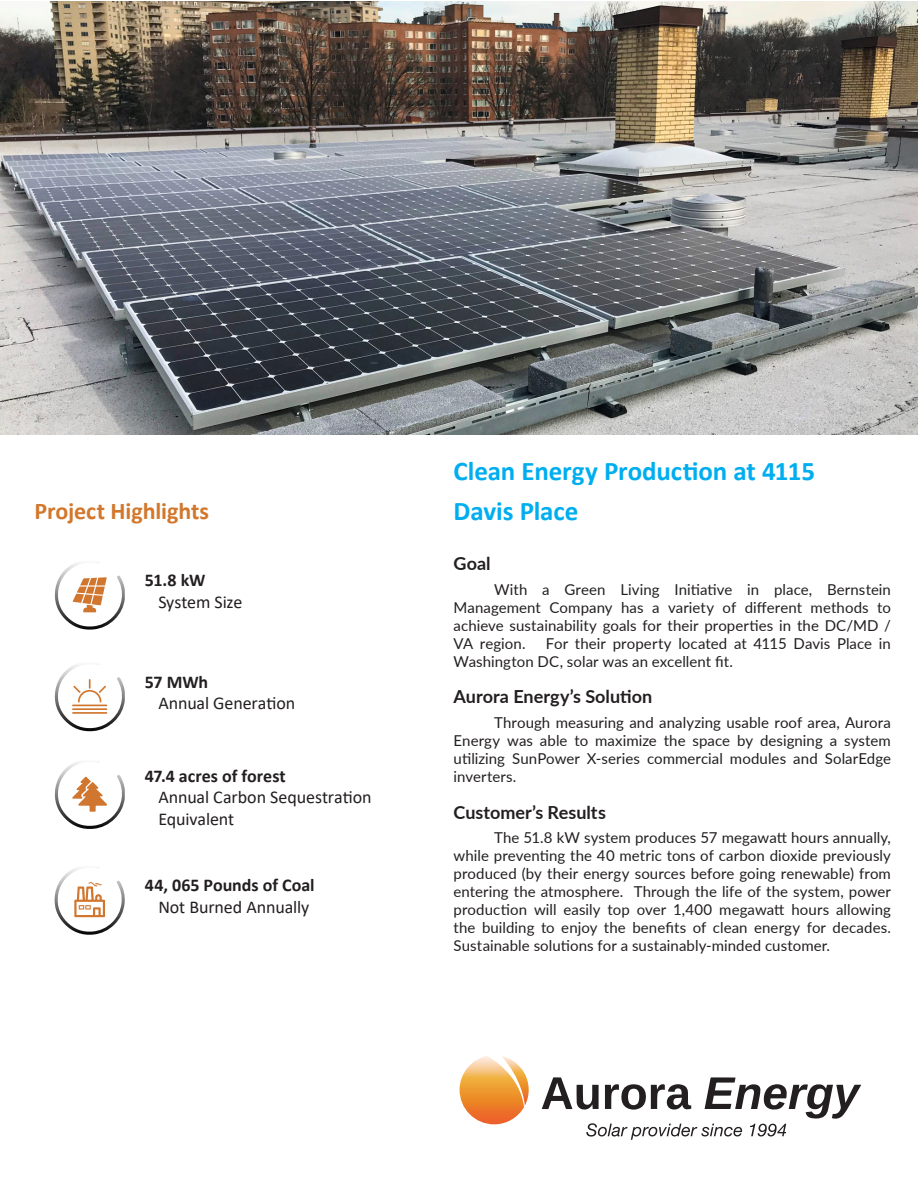
<style>
.page{position:relative;width:918px;height:1188px;background:#fff}
.page>*{position:absolute;margin:0;border:0;box-sizing:border-box;transform-origin:0 0}
.Highlight_Title{font:700 27px "Calibri";letter-spacing:-.005em;color:#00aeef}
.Project_Highlights_T{font:700 24px "Calibri";letter-spacing:-.005em;color:#d2772b}
.Stat{font:18px/21.6px "Calibri";letter-spacing:-.005em;color:#231f20}
.Stat_Value{font:700 18px "Calibri";color:#231f20}
.Headings_in_Text{font:700 18px "Lato";color:#231f20}
.Stat_2_last_line{font:18px "Calibri";letter-spacing:-.005em;color:#231f20}
.Body_Paragraph{font:15px/18px "Lato";letter-spacing:.005em;color:#231f20;text-align:justify}
</style>
<div class="page">
<img style="left:0;top:1px;width:918px;height:433px">
<svg style="left:542px;top:1077px;width:319px;height:63px"></svg>
<svg style="left:460px;top:1056px;width:69px;height:68px"></svg>
<svg style="left:54px;top:665px;width:71px;height:67px"></svg>
<svg style="left:54px;top:563px;width:71px;height:67px"></svg>
<svg style="left:54px;top:762px;width:71px;height:67px"></svg>
<svg style="left:54px;top:868px;width:71px;height:67px"></svg>
<p class="Project_Highlights_T" style="left:35px;top:494px;width:176px">Project Highlights</p>
<p class="Stat_Value" style="left:145px;top:567px;width:62px">51.8 kW</p>
<p class="Stat" style="left:158px;top:591px;width:86px">System Size</p>
<p class="Stat_Value" style="left:145px;top:669px;width:65px">57 MWh</p>
<p class="Stat" style="left:158px;top:692px;width:138px">Annual Generation</p>
<p class="Stat_Value" style="left:145px;top:763px;width:142px">47.4 acres of forest</p>
<p class="Stat" style="left:158px;top:786px;width:215px">Annual Carbon Sequestration<br>Equivalent</p>
<p class="Stat_Value" style="left:145px;top:872px;width:171px">44, 065 Pounds of Coal</p>
<p class="Stat_2_last_line" style="left:158px;top:894px;width:153px">Not Burned Annually</p>
<p class="Highlight_Title" style="left:454px;top:451px;width:363px">Clean Energy Production at 4115</p>
<p class="Highlight_Title" style="left:454px;top:492px;width:126px">Davis Place</p>
<p class="Headings_in_Text" style="left:454px;top:550px;width:39px">Goal</p>
<p class="Body_Paragraph" style="left:454px;top:580px;width:439px;text-indent:40px">With a Green Living Initiative in place, Bernstein Management Company has a variety of different methods to achieve sustainability goals for their properties in the DC/MD / VA region.</p>
<p class="Body_Paragraph" style="left:454px;top:634px;width:439px;text-indent:92px">For their property located at 4115 Davis Place in<br>Washington DC, solar was an excellent fit.</p>
<p class="Headings_in_Text" style="left:454px;top:684px;width:200px">Aurora Energy’s Solution</p>
<p class="Body_Paragraph" style="left:454px;top:713px;width:439px;text-indent:40px">Through measuring and analyzing usable roof area, Aurora Energy was able to maximize the space by designing a system utilizing SunPower X-series commercial modules and SolarEdge inverters.</p>
<p class="Headings_in_Text" style="left:454px;top:799px;width:154px">Customer’s Results</p>
<p class="Body_Paragraph" style="left:454px;top:828px;width:439px;text-indent:40px">The 51.8 kW system produces 57 megawatt hours annually, while preventing the 40 metric tons of carbon dioxide previously produced (by their energy sources before going renewable) from entering the atmosphere. Through the life of the system, power production will easily top over 1,400 megawatt hours allowing the building to enjoy the benefits of clean energy for decades.<br>Sustainable solutions for a sustainably-minded customer.</p>
</div>
